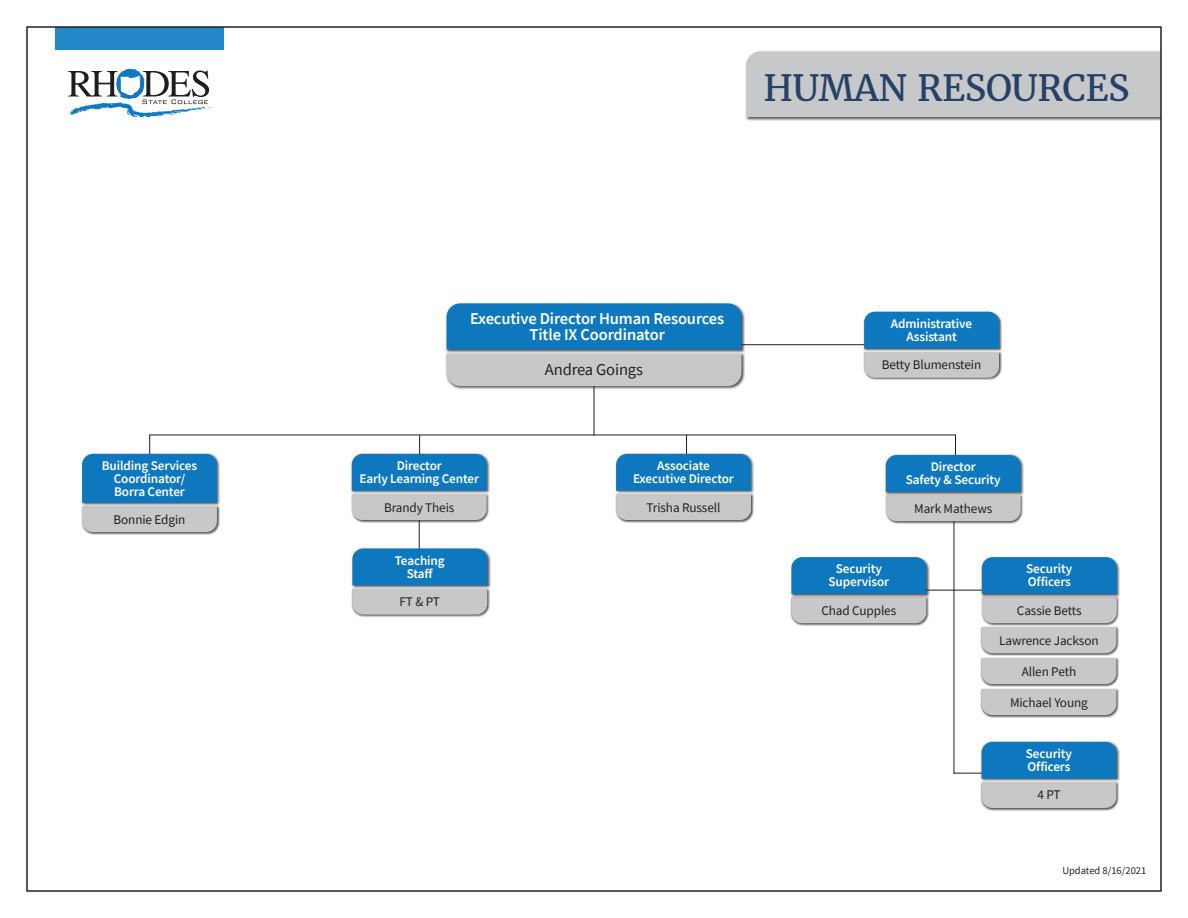
<style>
.page{position:relative;width:1188px;height:918px;background:#fff}
.page>*{position:absolute;margin:0;border:0;box-sizing:border-box;transform-origin:0 0}
.t1{font:35.85px "Merriweather";letter-spacing:-.01em;color:#264167}
.t2{font:600 16.5px/16.5px "Source Sans Pro";letter-spacing:-.01em;color:#fff;text-align:center}
.t3{font:16.5px "Source Sans Pro";letter-spacing:-.01em;color:#231f20}
.t4{font:600 13.2px/13.2px "Source Sans Pro";letter-spacing:-.01em;color:#fff;text-align:center}
.t5{font:13.2px "Source Sans Pro";letter-spacing:-.01em;color:#231f20}
.t6{font:10.5px "Source Sans Pro";color:#231f20}
</style>
<div class="page">
<hr style="left:686px;top:435px;width:1px;height:40px;background:#231f20">
<hr style="left:149px;top:435px;width:1px;height:40px;background:#231f20">
<div style="left:56px;top:27px;width:168px;height:22px;background:#2487c7"></div>
<svg style="left:68px;top:69px;width:144px;height:49px"></svg>
<div style="left:745px;top:51px;width:419px;height:70px;background:#231f20;opacity:.75"></div>
<div style="left:746px;top:52px;width:413px;height:65px;background:#c7c8ca"></div>
<hr style="left:732px;top:344px;width:142px;height:1px;background:#231f20">
<hr style="left:955px;top:435px;width:1px;height:40px;background:#231f20">
<div style="left:615px;top:493px;width:139px;height:30px;background:#231f20;opacity:.75"></div>
<div style="left:615px;top:453px;width:140px;height:41px;background:#231f20;opacity:.75"></div>
<svg style="left:616px;top:454px;width:135px;height:66px;background:#609bc2"></svg>
<div style="left:81px;top:505px;width:139px;height:30px;background:#231f20;opacity:.75"></div>
<div style="left:81px;top:453px;width:140px;height:54px;background:#231f20;opacity:.75"></div>
<svg style="left:82px;top:454px;width:135px;height:78px;background:#5395c1"></svg>
<hr style="left:594px;top:382px;width:1px;height:53px;background:#231f20">
<div style="left:445px;top:352px;width:300px;height:38px;background:#231f20;opacity:.75"></div>
<div style="left:445px;top:302px;width:300px;height:51px;background:#231f20;opacity:.75"></div>
<svg style="left:447px;top:303px;width:294px;height:83px;background:#5f9ac2"></svg>
<hr style="left:150px;top:435px;width:444px;height:1px;background:#231f20">
<hr style="left:594px;top:435px;width:361px;height:1px;background:#231f20">
<hr style="left:419px;top:507px;width:1px;height:53px;background:#231f20">
<hr style="left:419px;top:435px;width:1px;height:40px;background:#231f20">
<div style="left:351px;top:493px;width:139px;height:30px;background:#231f20;opacity:.75"></div>
<div style="left:350px;top:453px;width:140px;height:41px;background:#231f20;opacity:.75"></div>
<svg style="left:352px;top:454px;width:135px;height:66px;background:#609ac2"></svg>
<div style="left:351px;top:588px;width:139px;height:29px;background:#231f20;opacity:.75"></div>
<div style="left:351px;top:547px;width:140px;height:42px;background:#231f20;opacity:.75"></div>
<svg style="left:352px;top:549px;width:135px;height:66px;background:#609ac1"></svg>
<div style="left:863px;top:351px;width:139px;height:30px;background:#231f20;opacity:.75"></div>
<div style="left:863px;top:311px;width:139px;height:40px;background:#231f20;opacity:.75"></div>
<svg style="left:864px;top:312px;width:135px;height:66px;background:#609ac2"></svg>
<div style="left:1161px;top:47px;width:27px;height:75px;background:#fff"></div>
<hr style="left:916px;top:590px;width:78px;height:1px;background:#231f20">
<div style="left:790px;top:596px;width:139px;height:30px;background:#231f20;opacity:.75"></div>
<div style="left:790px;top:556px;width:140px;height:41px;background:#231f20;opacity:.75"></div>
<svg style="left:791px;top:557px;width:135px;height:66px;background:#5e99c1"></svg>
<div style="left:981px;top:596px;width:139px;height:30px;background:#231f20;opacity:.75"></div>
<div style="left:981px;top:556px;width:139px;height:41px;background:#231f20;opacity:.75"></div>
<div style="left:981px;top:626px;width:138px;height:30px;background:#231f20;opacity:.75"></div>
<div style="left:981px;top:657px;width:138px;height:30px;background:#231f20;opacity:.75"></div>
<div style="left:981px;top:688px;width:138px;height:30px;background:#231f20;opacity:.75"></div>
<svg style="left:982px;top:557px;width:135px;height:158px;background:#9bb3c5"></svg>
<hr style="left:954px;top:516px;width:1px;height:257px;background:#231f20">
<hr style="left:954px;top:773px;width:40px;height:1px;background:#231f20">
<div style="left:981px;top:781px;width:138px;height:30px;background:#231f20;opacity:.75"></div>
<div style="left:980px;top:741px;width:140px;height:41px;background:#231f20;opacity:.75"></div>
<svg style="left:982px;top:742px;width:134px;height:66px;background:#609ac2"></svg>
<div style="left:885px;top:494px;width:139px;height:30px;background:#231f20;opacity:.75"></div>
<div style="left:884px;top:454px;width:140px;height:41px;background:#231f20;opacity:.75"></div>
<svg style="left:886px;top:455px;width:135px;height:66px;background:#5e99c1"></svg>
<p class="t4" style="left:102px;top:459px;width:97px">Building Services<br>Coordinator/<br>Borra Center</p>
<p class="t5" style="left:114px;top:511px;width:73px">Bonnie Edgin</p>
<h1 class="t1" style="left:763px;top:66px;width:368px">HUMAN RESOURCES</h1>
<p class="t2" style="left:470px;top:310px;width:256px">Executive Director Human Resources<br>Title IX Coordinator</p>
<p class="t3" style="left:545px;top:359px;width:100px">Andrea Goings</p>
<p class="t4" style="left:359px;top:459px;width:121px">Director<br>Early Learning Center</p>
<p class="t5" style="left:384px;top:499px;width:72px">Brandy Theis</p>
<p class="t4" style="left:395px;top:553px;width:52px">Teaching<br>Staff</p>
<p class="t5" style="left:400px;top:593px;width:42px">FT &amp; PT</p>
<p class="t4" style="left:633px;top:459px;width:102px">Associate<br>Executive Director</p>
<p class="t5" style="left:647px;top:499px;width:75px">Trisha Russell</p>
<p class="t4" style="left:891px;top:317px;width:83px">Administrative<br>Assistant</p>
<p class="t5" style="left:882px;top:356px;width:101px">Betty Blumenstein</p>
<p class="t4" style="left:906px;top:460px;width:96px">Director<br>Safety &amp; Security</p>
<p class="t5" style="left:914px;top:500px;width:80px">Mark Mathews</p>
<p class="t4" style="left:829px;top:562px;width:62px">Security<br>Supervisor</p>
<p class="t5" style="left:821px;top:602px;width:76px">Chad Cupples</p>
<p class="t4" style="left:1026px;top:562px;width:48px;text-align:left">Security<br>Officers</p>
<p class="t5" style="left:1017px;top:602px;width:66px">Cassie Betts</p>
<p class="t5" style="left:999px;top:632px;width:101px">Lawrence Jackson</p>
<p class="t5" style="left:1022px;top:663px;width:56px">Allen Peth</p>
<p class="t5" style="left:1010px;top:694px;width:79px">Michael Young</p>
<p class="t4" style="left:1026px;top:747px;width:48px;text-align:left">Security<br>Officers</p>
<p class="t5" style="left:1037px;top:787px;width:25px">4 PT</p>
<p class="t6" style="left:1062px;top:863px;width:85px">Updated 8/16/2021</p>
</div>
